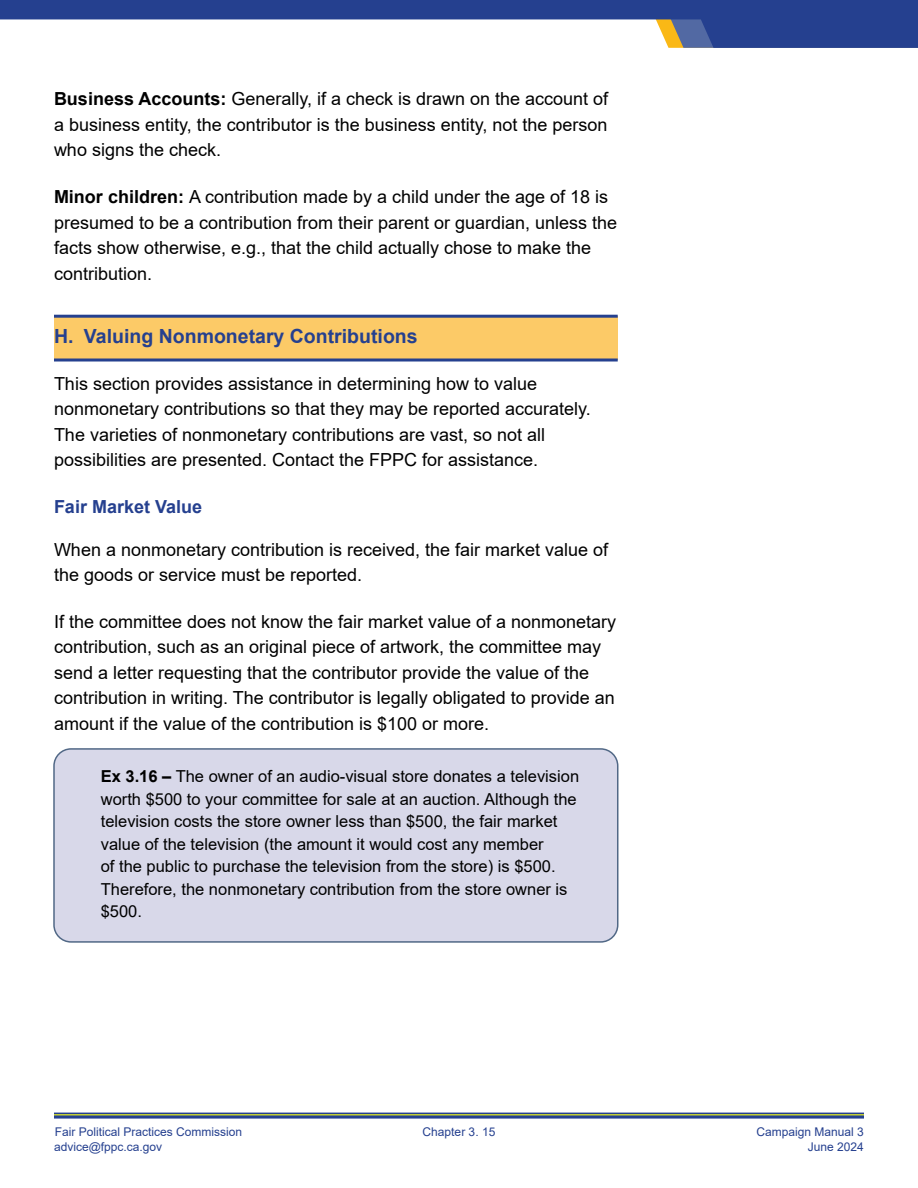
<style>
.page{position:relative;width:918px;height:1188px;background:#fff}
.page>*{position:absolute;margin:0;border:0;box-sizing:border-box;transform-origin:0 0}
.t1{font:700 19.5px "Arial";color:#25408f}
.t2{font:18px/25.5px "Arial";color:#000}
.t3{font:700 18px "Arial";color:#25408f}
.t4{font:16.5px/22.5px "Arial";color:#000}
.t5{font:12px/15px "Arial";color:#25408f}
.s1{font-weight:700}
</style>
<div class="page">
<svg style="left:54px;top:1113px;width:810px;height:6px;background:#475e8f"></svg>
<hr style="left:54px;top:1114px;width:810px;height:1px;background:#faff16">
<svg style="left:0;top:0;width:918px;height:48px;fill:#25408f"></svg>
<div style="left:54px;top:316px;width:564px;height:44px;background:#fcca67"></div>
<hr style="left:54px;top:359px;width:564px;height:3px;background:#25408f">
<hr style="left:54px;top:315px;width:564px;height:3px;background:#25408f">
<div style="left:54px;top:749px;width:564px;height:193px;background:#d8d8e9;border-radius:17px"></div>
<div style="left:53px;top:748px;width:565px;height:195px;border:2px solid #516886;border-radius:17px"></div>
<p class="t2" style="left:54px;top:86px;width:556px;text-align:justify"><span class="s1">Business Accounts:</span> Generally, if a check is drawn on the account of a business entity, the contributor is the business entity, not the person who signs the check.</p>
<p class="t2" style="left:54px;top:184px;width:565px"><span class="s1">Minor children:</span> A contribution made by a child under the age of 18 is presumed to be a contribution from their parent or guardian, unless the facts show otherwise, e.g., that the child actually chose to make the contribution.</p>
<h2 class="t1" style="left:54px;top:323px;width:365px">H Valuing Nonmonetary Contributions</h2>
<p class="t2" style="left:54px;top:371px;width:538px">This section provides assistance in determining how to value nonmonetary contributions so that they may be reported accurately.<br>The varieties of nonmonetary contributions are vast, so not all possibilities are presented. Contact the FPPC for assistance.</p>
<h3 class="t3" style="left:54px;top:494px;width:150px">Fair Market Value</h3>
<p class="t2" style="left:54px;top:537px;width:556px">When a nonmonetary contribution is received, the fair market value of the goods or service must be reported.</p>
<p class="t2" style="left:54px;top:609px;width:564px">If the committee does not know the fair market value of a nonmonetary contribution, such as an original piece of artwork, the committee may send a letter requesting that the contributor provide the value of the contribution in writing. The contributor is legally obligated to provide an amount if the value of the contribution is $100 or more.</p>
<p class="t4" style="left:101px;top:765px;width:480px"><span class="s1">Ex 3 16 –</span> The owner of an audio-visual store donates a television worth $500 to your committee for sale at an auction. Although the television costs the store owner less than $500, the fair market value of the television (the amount it would cost any member<br>of the public to purchase the television from the store) is $500.<br>Therefore, the nonmonetary contribution from the store owner is $500.</p>
<p class="t5" style="left:54px;top:1124px;width:190px">Fair Political Practices Commission advice@fppc.ca.gov</p>
<p class="t5" style="left:423px;top:1124px;width:74px">Chapter 3. 15</p>
<p class="t5" style="left:757px;top:1124px;width:109px;text-align:right">Campaign Manual 3<br>June 2024</p>
</div>
